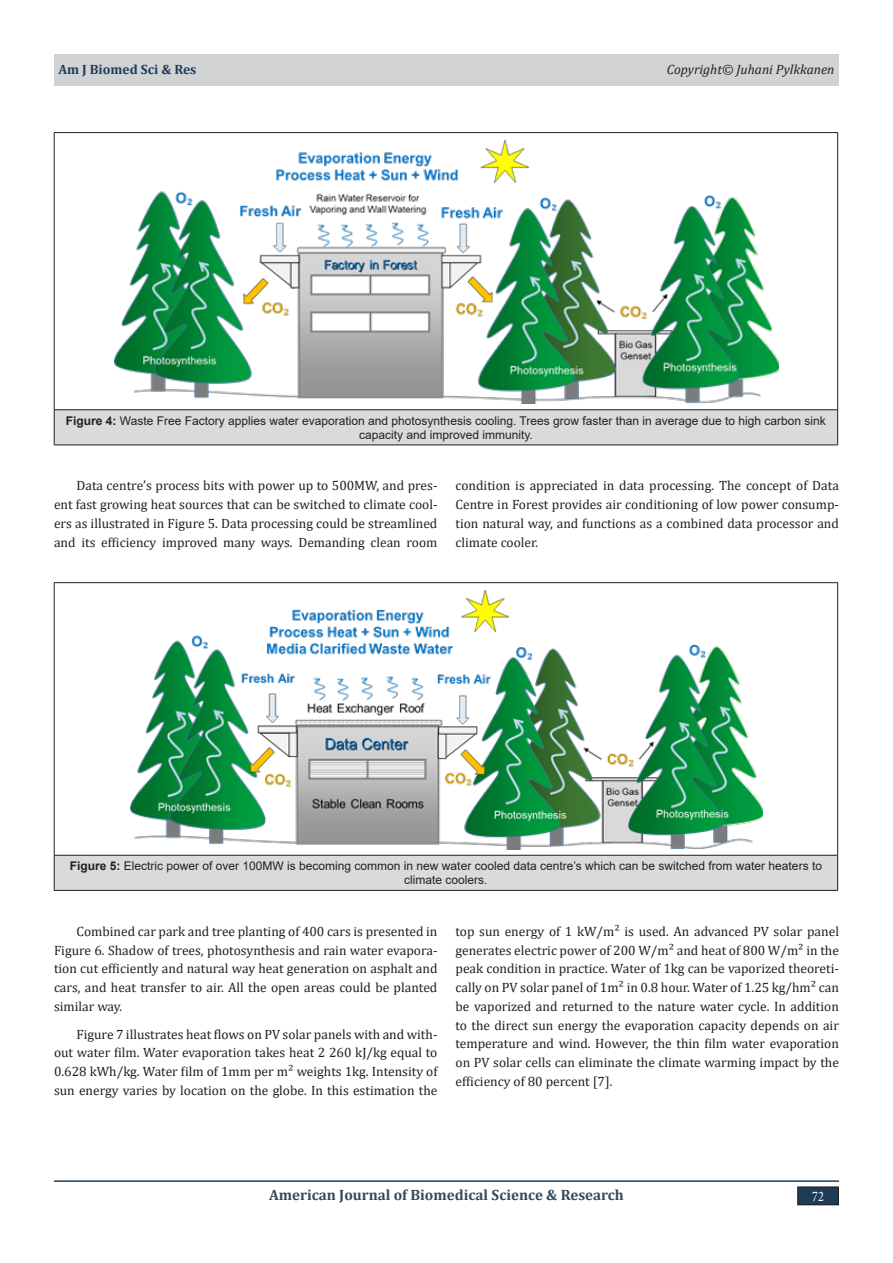
<style>
.page{position:relative;width:893px;height:1263px;background:#fff}
.page>*{position:absolute;margin:0;border:0;box-sizing:border-box;transform-origin:0 0}
.t1{font:700 15px "Cambria";color:#34495e}
.t2{font:14.7px "Minion Pro";color:#fff;scale:.83 1}
.t3{font:13.5px/18.8px "Cambria";color:#231f20;text-align:justify}
.t4{font:italic 13.5px "Cambria";color:#231f20}
.t5{font:700 13.5px "Cambria";color:#1e3c5a}
.t6{font:12px/14.4px "Arial";color:#231f20;text-align:center}
.s1{font-weight:700}
</style>
<div class="page">
<hr style="left:54px;top:1180px;width:785px;height:2px;background:#1e3c5a">
<div style="left:54px;top:54px;width:785px;height:31px;background:#d1d2d4"></div>
<div style="left:798px;top:1187px;width:40px;height:18px;background:#1e3c5a"></div>
<div style="left:797px;top:1186px;width:42px;height:19px;border:1px solid #231f20"></div>
<div style="left:54px;top:410px;width:784px;height:35px;background:#dadada"></div>
<hr style="left:54px;top:132px;width:784px;height:1px;background:#231f20">
<hr style="left:54px;top:133px;width:1px;height:277px;background:#231f20">
<hr style="left:837px;top:133px;width:1px;height:277px;background:#231f20">
<hr style="left:54px;top:409px;width:784px;height:1px;background:#231f20">
<hr style="left:54px;top:410px;width:1px;height:35px;background:#231f20">
<hr style="left:837px;top:410px;width:1px;height:35px;background:#231f20">
<hr style="left:54px;top:445px;width:784px;height:1px;background:#231f20">
<img style="left:114px;top:140px;width:665px;height:264px">
<div style="left:54px;top:855px;width:784px;height:35px;background:#dadada"></div>
<hr style="left:54px;top:582px;width:784px;height:1px;background:#231f20">
<hr style="left:54px;top:583px;width:1px;height:272px;background:#231f20">
<hr style="left:837px;top:583px;width:1px;height:272px;background:#231f20">
<hr style="left:54px;top:855px;width:784px;height:1px;background:#231f20">
<hr style="left:54px;top:855px;width:1px;height:35px;background:#231f20">
<hr style="left:837px;top:855px;width:1px;height:35px;background:#231f20">
<hr style="left:54px;top:890px;width:784px;height:1px;background:#231f20">
<img style="left:131px;top:590px;width:631px;height:259px">
<p class="t5" style="left:58px;top:59px;width:139px">Am J Biomed Sci &amp; Res</p>
<p class="t4" style="left:667px;top:59px;width:169px">Copyright© Juhani Pylkkanen</p>
<p class="t6" style="left:66px;top:413px;width:761px"><span class="s1">Figure 4:</span> Waste Free Factory applies water evaporation and photosynthesis cooling. Trees grow faster than in average due to high carbon sink capacity and improved immunity.</p>
<p class="t3" style="left:54px;top:476px;width:385px;text-indent:23px">Data centre’s process bits with power up to 500MW, and pres&shy;ent fast growing heat sources that can be switched to climate cool&shy;ers as illustrated in Figure 5. Data processing could be streamlined and its efficiency improved many ways. Demanding clean room</p>
<p class="t3" style="left:455px;top:476px;width:385px">condition is appreciated in data processing. The concept of Data Centre in Forest provides air conditioning of low power consump&shy;tion natural way, and functions as a combined data processor and climate cooler.</p>
<p class="t6" style="left:70px;top:858px;width:754px"><span class="s1">Figure 5:</span> Electric power of over 100MW is becoming common in new water cooled data centre’s which can be switched from water heaters to climate coolers.</p>
<p class="t3" style="left:54px;top:922px;width:385px;text-indent:23px">Combined car park and tree planting of 400 cars is presented in Figure 6. Shadow of trees, photosynthesis and rain water evapora&shy;tion cut efficiently and natural way heat generation on asphalt and cars, and heat transfer to air. All the open areas could be planted similar way.</p>
<p class="t3" style="left:54px;top:1025px;width:385px;text-indent:23px">Figure 7 illustrates heat flows on PV solar panels with and with&shy;out water film. Water evaporation takes heat 2 260 kJ/kg equal to 0.628 kWh/kg. Water film of 1mm per m² weights 1kg. Intensity of sun energy varies by location on the globe. In this estimation the</p>
<p class="t3" style="left:455px;top:922px;width:385px">top sun energy of 1 kW/m² is used. An advanced PV solar panel generates electric power of 200 W/m² and heat of 800 W/m² in the peak condition in practice. Water of 1kg can be vaporized theoreti&shy;cally on PV solar panel of 1m² in 0.8 hour. Water of 1.25 kg/hm² can be vaporized and returned to the nature water cycle. In addition to the direct sun energy the evaporation capacity depends on air temperature and wind. However, the thin film water evaporation on PV solar cells can eliminate the climate warming impact by the efficiency of 80 percent [7].</p>
<p class="t1" style="left:269px;top:1184px;width:356px">American Journal of Biomedical Science &amp; Research</p>
<p class="t2" style="left:812px;top:1187px;width:16px">72</p>
</div>
